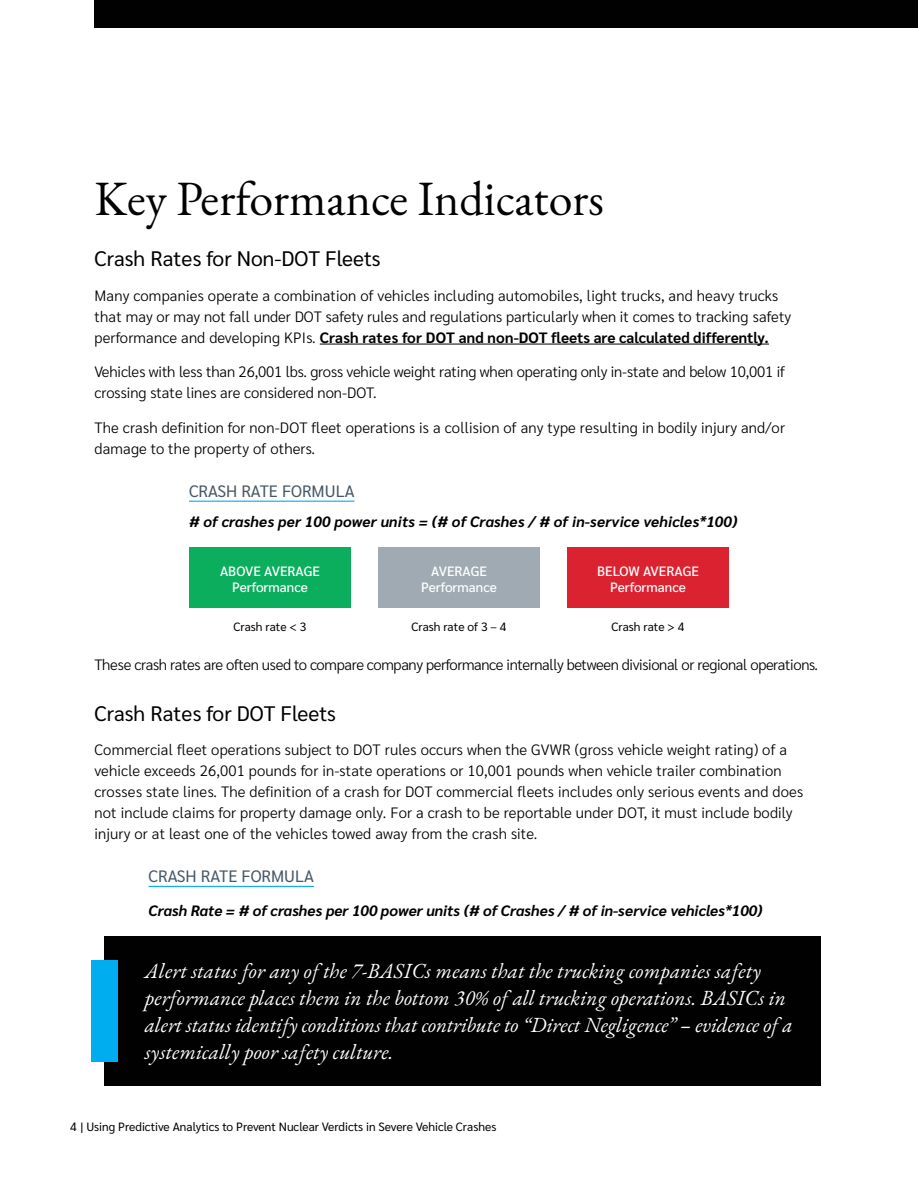
<style>
.page{position:relative;width:918px;height:1188px;background:#fff}
.page>*{position:absolute;margin:0;border:0;box-sizing:border-box;transform-origin:0 0}
.Section_Title{font:48px "EB Garamond";color:#010101}
.Pull_Quote{font:italic 21px/27px "EB Garamond";letter-spacing:.01em;color:#fff}
.Header_2{font:21px "Sarabun";color:#010101}
.Header__Charts__Tables__Graphics{font:16.5px "Sarabun";color:#475865}
.Body_Text_Print{font:300 15px/21px "Sarabun";letter-spacing:.01em;color:#010101}
.Body_Text_Print-2{font:italic 700 15px "Sarabun";color:#010101}
.Body_Text_Print-3{font:300 15px/21px "Sarabun";letter-spacing:-.01em;color:#010101}
.Body_Text_Print-4{font:300 15px "Sarabun";letter-spacing:-.025em;color:#010101}
.Table_Header_Center{font:500 13.5px/16.5px "Sarabun";color:#fff;text-align:center}
.Table_Body_Center{font:12px "Sarabun";color:#010101}
.s1{font-weight:700}
</style>
<div class="page">
<hr style="left:320px;top:344px;width:449px;height:1px;background:#010101">
<hr style="left:189px;top:501px;width:166px;height:1px;background:#00aeef">
<hr style="left:148px;top:886px;width:166px;height:1px;background:#00aeef">
<div style="left:189px;top:547px;width:162px;height:60px;background:#0bae5d"></div>
<div style="left:378px;top:547px;width:162px;height:60px;background:#9faab2"></div>
<div style="left:567px;top:547px;width:162px;height:60px;background:#db2230"></div>
<div style="left:104px;top:936px;width:716px;height:150px;background:#010101"></div>
<div style="left:92px;top:960px;width:26px;height:102px;background:#00aeef"></div>
<div style="left:94px;top:0;width:824px;height:28px;background:#010101"></div>
<p class="Section_Title" style="left:94px;top:168px;width:511px">Key Performance Indicators</p>
<p class="Header_2" style="left:94px;top:247px;width:288px">Crash Rates for Non-DOT Fleets</p>
<p class="Body_Text_Print" style="left:94px;top:285px;width:698px">Many companies operate a combination of vehicles including automobiles, light trucks, and heavy trucks that may or may not fall under DOT safety rules and regulations particularly when it comes to tracking safety performance and developing KPIs. <span class="s1">Crash rates for DOT and non-DOT fleets are calculated differently.</span></p>
<p class="Body_Text_Print-3" style="left:94px;top:362px;width:692px">Vehicles with less than 26,001 lbs. gross vehicle weight rating when operating only in-state and below 10,001 if crossing state lines are considered non-DOT.</p>
<p class="Body_Text_Print" style="left:94px;top:417px;width:692px">The crash definition for non-DOT fleet operations is a collision of any type resulting in bodily injury and/or damage to the property of others.</p>
<p class="Header__Charts__Tables__Graphics" style="left:189px;top:481px;width:167px">CRASH RATE FORMULA</p>
<p class="Body_Text_Print-2" style="left:189px;top:513px;width:550px"># of crashes per 100 power units = (# of Crashes / # of in-service vehicles*100)</p>
<p class="Table_Header_Center" style="left:220px;top:563px;width:101px">ABOVE AVERAGE<br>Performance</p>
<p class="Table_Header_Center" style="left:421px;top:563px;width:77px">AVERAGE<br>Performance</p>
<p class="Table_Header_Center" style="left:597px;top:563px;width:103px">BELOW AVERAGE<br>Performance</p>
<p class="Table_Body_Center" style="left:234px;top:620px;width:74px">Crash rate &lt; 3</p>
<p class="Table_Body_Center" style="left:411px;top:620px;width:97px">Crash rate of 3 – 4</p>
<p class="Table_Body_Center" style="left:612px;top:620px;width:74px">Crash rate &gt; 4</p>
<p class="Body_Text_Print-4" style="left:94px;top:656px;width:725px">These crash rates are often used to compare company performance internally between divisional or regional operations.</p>
<p class="Header_2" style="left:94px;top:701px;width:243px">Crash Rates for DOT Fleets</p>
<p class="Body_Text_Print" style="left:94px;top:739px;width:710px">Commercial fleet operations subject to DOT rules occurs when the GVWR (gross vehicle weight rating) of a vehicle exceeds 26,001 pounds for in-state operations or 10,001 pounds when vehicle trailer combination crosses state lines. The definition of a crash for DOT commercial fleets includes only serious events and does not include claims for property damage only. For a crash to be reportable under DOT, it must include bodily injury or at least one of the vehicles towed away from the crash site.</p>
<p class="Header__Charts__Tables__Graphics" style="left:148px;top:867px;width:167px">CRASH RATE FORMULA</p>
<p class="Body_Text_Print-2" style="left:148px;top:902px;width:616px">Crash Rate = # of crashes per 100 power units (# of Crashes / # of in-service vehicles*100)</p>
<p class="Pull_Quote" style="left:145px;top:958px;width:649px">Alert status for any of the 7-BASICs means that the trucking companies safety performance places them in the bottom 30% of all trucking operations. BASICs in alert status identify conditions that contribute to “Direct Negligence” – evidence of a systemically poor safety culture.</p>
<p class="Table_Body_Center" style="left:70px;top:1120px;width:428px">4 | Using Predictive Analytics to Prevent Nuclear Verdicts in Severe Vehicle Crashes</p>
</div>
